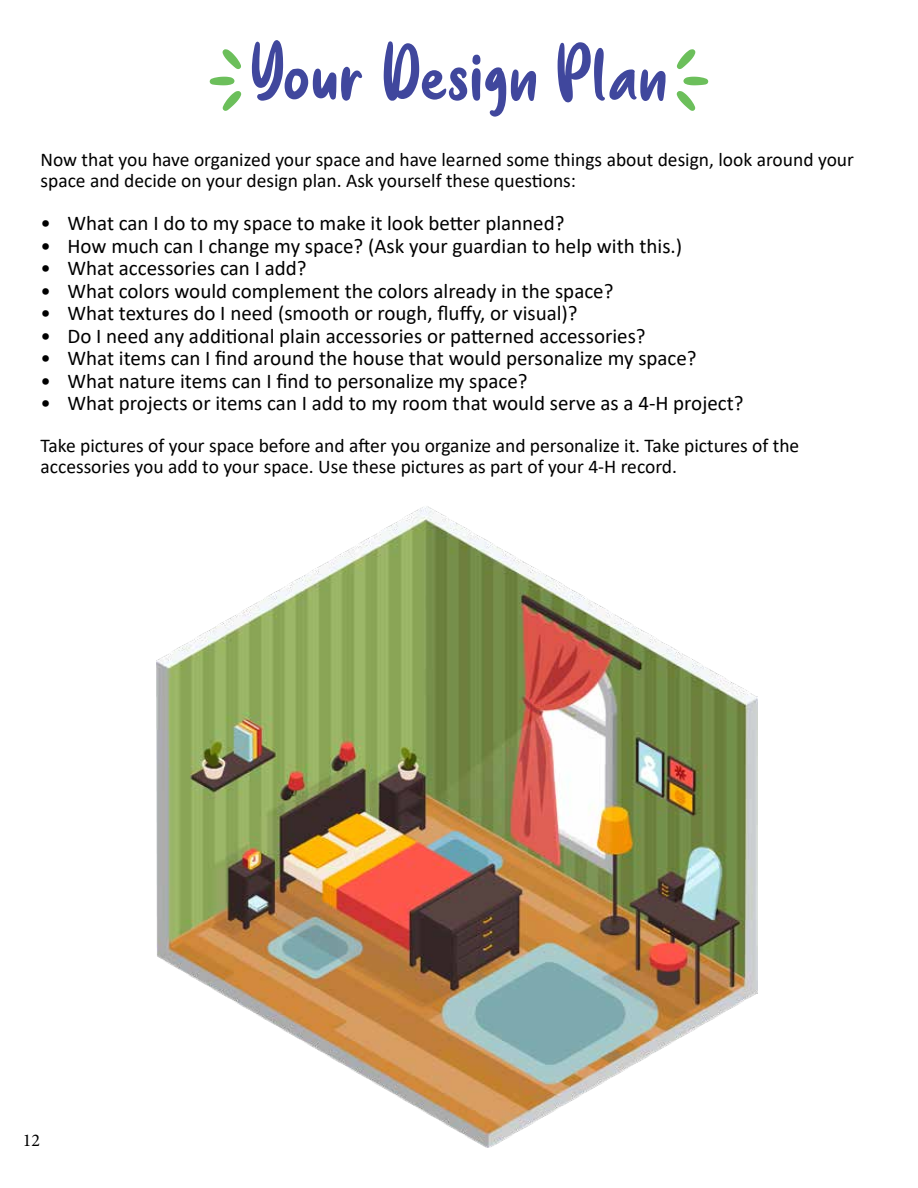
<style>
.page{position:relative;width:918px;height:1188px;background:#fff}
.page>*{position:absolute;margin:0;border:0;box-sizing:border-box;transform-origin:0 0}
.t1{font:87px "sweetpurple";color:#40479d}
.t2{font:21px "Calibri";color:#000}
.t3{font:19.5px/21px "Calibri";color:#000}
.t4{font:18px "Minion Pro";color:#000}
.s1{color:#6cbf5b}
</style>
<div class="page">
<img style="left:157px;top:506px;width:601px;height:641px">
<h1 class="t1" style="left:204px;top:20px;width:511px"><span class="s1">{</span>Your Design Plan<span class="s1">}</span></h1>
<p class="t3" style="left:40px;top:148px;width:815px">Now that you have organized your space and have learned some things about design, look around your space and decide on your design plan. Ask yourself these questions:</p>
<p class="t2" style="left:40px;top:209px;width:526px">• What can I do to my space to make it look better planned?</p>
<p class="t2" style="left:40px;top:231px;width:643px">• How much can I change my space? (Ask your guardian to help with this.)</p>
<p class="t2" style="left:40px;top:254px;width:268px">• What accessories can I add?</p>
<p class="t2" style="left:40px;top:276px;width:574px">• What colors would complement the colors already in the space?</p>
<p class="t2" style="left:40px;top:299px;width:539px">• What textures do I need (smooth or rough, fluffy, or visual)?</p>
<p class="t2" style="left:40px;top:321px;width:607px">• Do I need any additional plain accessories or patterned accessories?</p>
<p class="t2" style="left:40px;top:344px;width:658px">• What items can I find around the house that would personalize my space?</p>
<p class="t2" style="left:40px;top:366px;width:489px">• What nature items can I find to personalize my space?</p>
<p class="t2" style="left:40px;top:389px;width:704px">• What projects or items can I add to my room that would serve as a 4-H project?</p>
<p class="t3" style="left:40px;top:435px;width:760px">Take pictures of your space before and after you organize and personalize it. Take pictures of the accessories you add to your space. Use these pictures as part of your 4-H record.</p>
<p class="t4" style="left:23px;top:1129px;width:19px">12</p>
</div>
